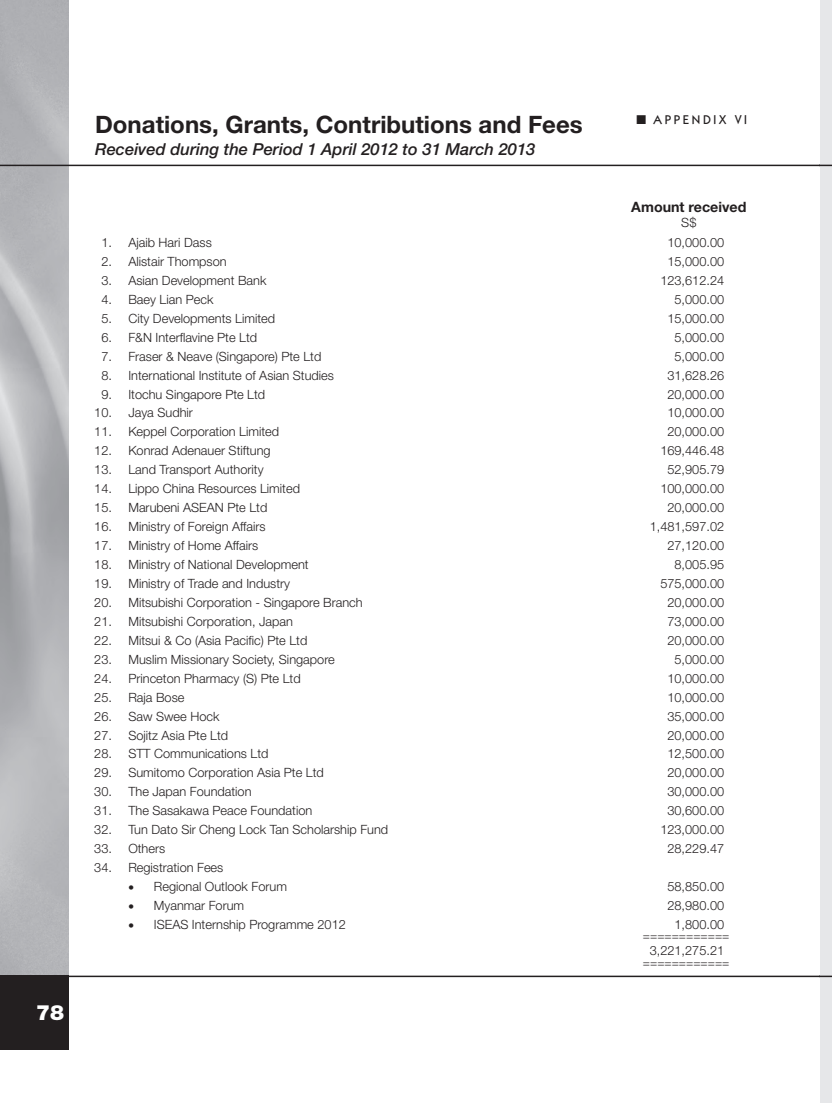
<style>
.page{position:relative;width:832px;height:1103px;background:#fff}
.page>*{position:absolute;margin:0;border:0;box-sizing:border-box;transform-origin:0 0}
.t1{font:700 24px "Helvetica Neue";color:#231f20}
.t2{font:900 21px "Helvetica Neue";color:#fff}
.t3{font:italic 500 16.5px "Helvetica Neue";color:#231f20}
.t4{font:700 14.25px "Helvetica Neue";color:#231f20}
.t5{font:300 12.75px "Helvetica Neue";color:#231f20}
.t6{font:500 12.75px "Itc Kabel";letter-spacing:.21em;color:#231f20}
.t7{font:300 12px "Helvetica Neue";color:#231f20}
</style>
<div class="page">
<div style="left:0;top:975px;width:68px;height:74px;background:#231f20"></div>
<hr style="left:0;top:165px;width:819px;height:1px;background:#231f20">
<hr style="left:0;top:975px;width:819px;height:2px;background:#231f20">
<div style="left:819px;top:0;width:12px;height:1102px;background:#e6e7e9"></div>
<svg style="left:819px;top:165px;width:12px;height:1px"></svg>
<svg style="left:819px;top:975px;width:12px;height:2px"></svg>
<h2 class="t2" style="left:36px;top:999px;width:30px">78</h2>
<h1 class="t1" style="left:95px;top:109px;width:489px">Donations, Grants, Contributions and Fees</h1>
<p class="t3" style="left:95px;top:140px;width:441px">Received during the Period 1 April 2012 to 31 March 2013</p>
<p class="t6" style="left:636px;top:112px;width:112px">■ APPENDIX VI</p>
<p class="t4" style="left:631px;top:198px;width:117px">Amount received</p>
<p class="t5" style="left:681px;top:215px;width:17px">S$</p>
<p class="t5" style="left:101px;top:235px;width:112px">1. Ajaib Hari Dass</p>
<p class="t5" style="left:667px;top:235px;width:58px">10,000.00</p>
<p class="t5" style="left:101px;top:253px;width:127px">2. Alistair Thompson</p>
<p class="t5" style="left:667px;top:253px;width:58px">15,000.00</p>
<p class="t5" style="left:101px;top:272px;width:166px">3. Asian Development Bank</p>
<p class="t5" style="left:660px;top:272px;width:65px">123,612.24</p>
<p class="t5" style="left:101px;top:291px;width:114px">4. Baey Lian Peck</p>
<p class="t5" style="left:674px;top:291px;width:51px">5,000.00</p>
<p class="t5" style="left:101px;top:310px;width:175px">5. City Developments Limited</p>
<p class="t5" style="left:667px;top:310px;width:58px">15,000.00</p>
<p class="t5" style="left:101px;top:329px;width:157px">6. F&amp;N Interflavine Pte Ltd</p>
<p class="t5" style="left:674px;top:329px;width:51px">5,000.00</p>
<p class="t5" style="left:101px;top:348px;width:221px">7. Fraser &amp; Neave (Singapore) Pte Ltd</p>
<p class="t5" style="left:674px;top:348px;width:51px">5,000.00</p>
<p class="t5" style="left:101px;top:367px;width:234px">8. International Institute of Asian Studies</p>
<p class="t5" style="left:667px;top:367px;width:58px">31,628.26</p>
<p class="t5" style="left:101px;top:386px;width:165px">9. Itochu Singapore Pte Ltd</p>
<p class="t5" style="left:667px;top:386px;width:58px">20,000.00</p>
<p class="t5" style="left:94px;top:405px;width:100px">10. Jaya Sudhir</p>
<p class="t5" style="left:667px;top:405px;width:58px">10,000.00</p>
<p class="t5" style="left:94px;top:424px;width:186px">11. Keppel Corporation Limited</p>
<p class="t5" style="left:667px;top:424px;width:58px">20,000.00</p>
<p class="t5" style="left:94px;top:443px;width:178px">12. Konrad Adenauer Stiftung</p>
<p class="t5" style="left:660px;top:443px;width:65px">169,446.48</p>
<p class="t5" style="left:94px;top:462px;width:171px">13. Land Transport Authority</p>
<p class="t5" style="left:667px;top:462px;width:58px">52,905.79</p>
<p class="t5" style="left:94px;top:481px;width:207px">14. Lippo China Resources Limited</p>
<p class="t5" style="left:660px;top:481px;width:65px">100,000.00</p>
<p class="t5" style="left:94px;top:500px;width:174px">15. Marubeni ASEAN Pte Ltd</p>
<p class="t5" style="left:667px;top:500px;width:58px">20,000.00</p>
<p class="t5" style="left:94px;top:519px;width:173px">16. Ministry of Foreign Affairs</p>
<p class="t5" style="left:649px;top:519px;width:76px">1,481,597.02</p>
<p class="t5" style="left:94px;top:537px;width:165px">17. Ministry of Home Affairs</p>
<p class="t5" style="left:667px;top:537px;width:58px">27,120.00</p>
<p class="t5" style="left:94px;top:556px;width:216px">18. Ministry of National Development</p>
<p class="t5" style="left:674px;top:556px;width:51px">8,005.95</p>
<p class="t5" style="left:94px;top:575px;width:197px">19. Ministry of Trade and Industry</p>
<p class="t5" style="left:660px;top:575px;width:65px">575,000.00</p>
<p class="t5" style="left:94px;top:594px;width:270px">20. Mitsubishi Corporation - Singapore Branch</p>
<p class="t5" style="left:667px;top:594px;width:58px">20,000.00</p>
<p class="t5" style="left:94px;top:613px;width:200px">21. Mitsubishi Corporation, Japan</p>
<p class="t5" style="left:667px;top:613px;width:58px">73,000.00</p>
<p class="t5" style="left:94px;top:632px;width:214px">22. Mitsui &amp; Co (Asia Pacific) Pte Ltd</p>
<p class="t5" style="left:667px;top:632px;width:58px">20,000.00</p>
<p class="t5" style="left:94px;top:651px;width:242px">23. Muslim Missionary Society, Singapore</p>
<p class="t5" style="left:674px;top:651px;width:51px">5,000.00</p>
<p class="t5" style="left:94px;top:670px;width:208px">24. Princeton Pharmacy (S) Pte Ltd</p>
<p class="t5" style="left:667px;top:670px;width:58px">10,000.00</p>
<p class="t5" style="left:94px;top:689px;width:92px">25. Raja Bose</p>
<p class="t5" style="left:667px;top:689px;width:58px">10,000.00</p>
<p class="t5" style="left:94px;top:708px;width:127px">26. Saw Swee Hock</p>
<p class="t5" style="left:667px;top:708px;width:58px">35,000.00</p>
<p class="t5" style="left:94px;top:727px;width:135px">27. Sojitz Asia Pte Ltd</p>
<p class="t5" style="left:667px;top:727px;width:58px">20,000.00</p>
<p class="t5" style="left:94px;top:746px;width:176px">28. STT Communications Ltd</p>
<p class="t5" style="left:667px;top:746px;width:58px">12,500.00</p>
<p class="t5" style="left:94px;top:765px;width:231px">29. Sumitomo Corporation Asia Pte Ltd</p>
<p class="t5" style="left:667px;top:765px;width:58px">20,000.00</p>
<p class="t5" style="left:94px;top:784px;width:159px">30. The Japan Foundation</p>
<p class="t5" style="left:667px;top:784px;width:58px">30,000.00</p>
<p class="t5" style="left:94px;top:803px;width:219px">31. The Sasakawa Peace Foundation</p>
<p class="t5" style="left:667px;top:803px;width:58px">30,600.00</p>
<p class="t5" style="left:94px;top:821px;width:295px">32. Tun Dato Sir Cheng Lock Tan Scholarship Fund</p>
<p class="t5" style="left:660px;top:821px;width:65px">123,000.00</p>
<p class="t5" style="left:94px;top:841px;width:72px">33. Others</p>
<p class="t5" style="left:667px;top:841px;width:58px">28,229.47</p>
<p class="t5" style="left:94px;top:860px;width:130px">34. Registration Fees</p>
<p class="t5" style="left:128px;top:878px;width:160px">• Regional Outlook Forum</p>
<p class="t5" style="left:667px;top:878px;width:58px">58,850.00</p>
<p class="t5" style="left:128px;top:897px;width:117px">• Myanmar Forum</p>
<p class="t5" style="left:667px;top:897px;width:58px">28,980.00</p>
<p class="t5" style="left:128px;top:916px;width:219px">• ISEAS Internship Programme 2012</p>
<p class="t5" style="left:674px;top:916px;width:51px">1,800.00</p>
<p class="t7" style="left:642px;top:928px;width:88px">============</p>
<p class="t5" style="left:649px;top:943px;width:76px">3,221,275.21</p>
<p class="t7" style="left:642px;top:955px;width:88px">============</p>
</div>
